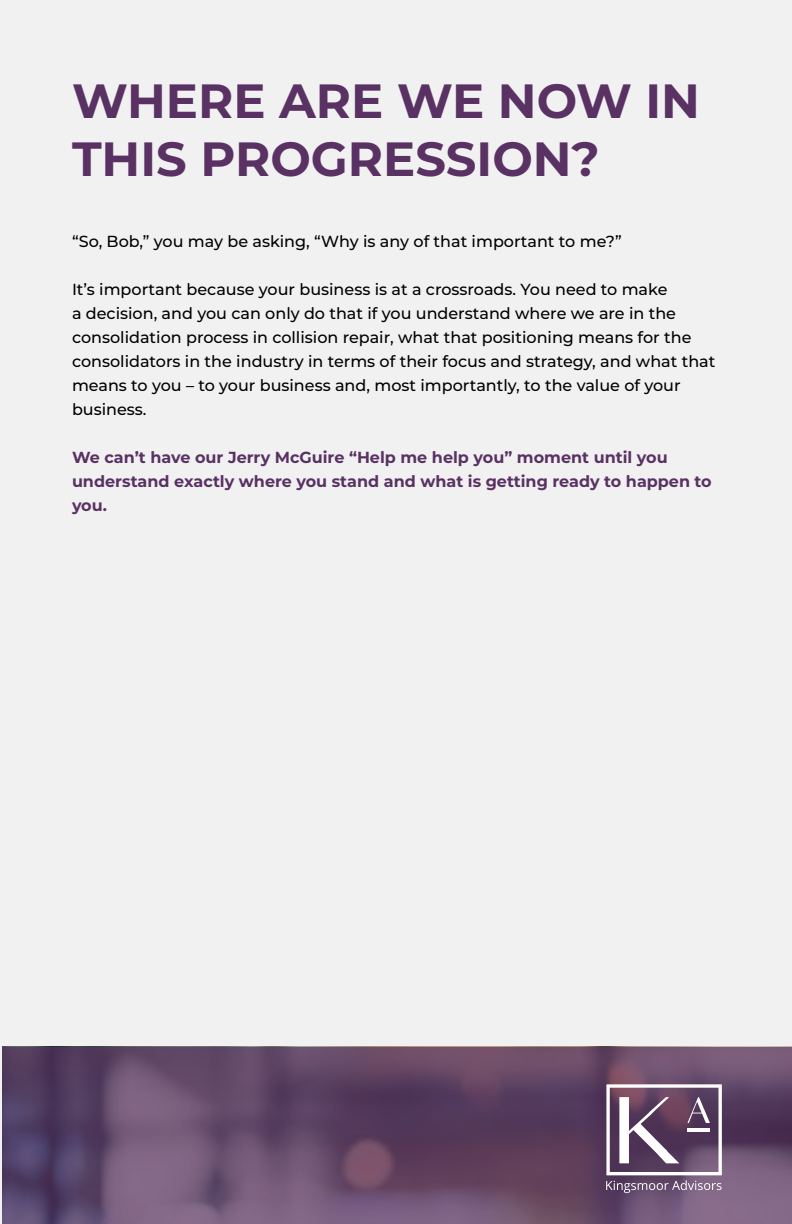
<style>
.page{position:relative;width:792px;height:1224px;background:#f1f1f2}
.page>*{position:absolute;margin:0;border:0;box-sizing:border-box;transform-origin:0 0}
.t1{font:700 48px/57.6px "Montserrat";color:#593163}
.t2{font:500 16px/24px "Montserrat";color:#000}
.t3{font:700 16px/24px "Montserrat";color:#593163}
</style>
<div class="page">
<svg style="left:2px;top:1047px;width:790px;height:177px;background:#654a6a"></svg>
<svg style="left:606px;top:1084px;width:116px;height:109px"></svg>
<h1 class="t1" style="left:72px;top:70px;width:630px">WHERE ARE WE NOW IN<br>THIS PROGRESSION?</h1>
<p class="t2" style="left:72px;top:228px;width:551px">“So, Bob,” you may be asking, “Why is any of that important to me?”</p>
<p class="t2" style="left:72px;top:276px;width:645px">It’s important because your business is at a crossroads. You need to make<br>a decision, and you can only do that if you understand where we are in the consolidation process in collision repair, what that positioning means for the consolidators in the industry in terms of their focus and strategy, and what that means to you – to your business and, most importantly, to the value of your business.</p>
<p class="t3" style="left:72px;top:444px;width:641px">We can’t have our Jerry McGuire “Help me help you” moment until you understand exactly where you stand and what is getting ready to happen to you.</p>
</div>
